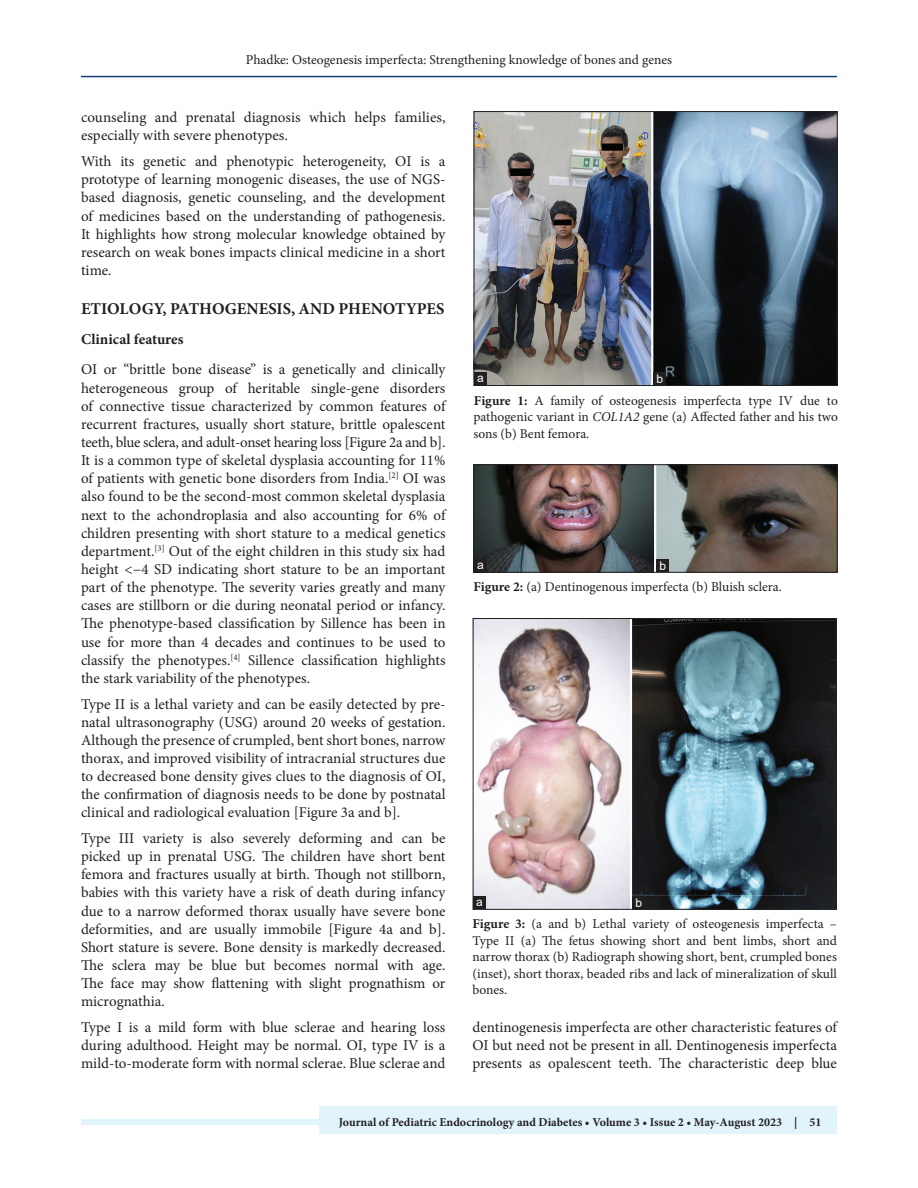
<style>
.page{position:relative;width:918px;height:1188px;background:#fff}
.page>*{position:absolute;margin:0;border:0;box-sizing:border-box;transform-origin:0 0}
.t1{font:700 16.5px "Minion Pro";color:#231f20}
.t2{font:15px/18.1px "Minion Pro";color:#231f20;text-align:justify}
.t3{font:700 15px "Minion Pro";color:#231f20}
.t4{font:13.5px/16.5px "Minion Pro";color:#231f20;text-align:justify}
.t5{font:700 12px "Minion Pro";color:#231f20}
.t6{font:12px "Arial";color:#fff}
.s1{font-weight:700}
.s2{font-style:italic}
</style>
<div class="page">
<hr style="left:81px;top:76px;width:756px;height:1px;background:#164077">
<div style="left:81px;top:1119px;width:756px;height:6px;background:#e1f4fc"></div>
<div style="left:319px;top:1106px;width:518px;height:28px;background:#e1f4fc"></div>
<img style="left:475px;top:620px;width:360px;height:288px">
<div style="left:473px;top:618px;width:364px;height:292px;border:1px solid #231f20"></div>
<div style="left:632px;top:896px;width:13px;height:13px;background:#231f20"></div>
<div style="left:473px;top:896px;width:13px;height:13px;background:#231f20"></div>
<img style="left:476px;top:113px;width:359px;height:271px">
<div style="left:474px;top:111px;width:363px;height:275px;border:1px solid #231f20"></div>
<div style="left:654px;top:372px;width:12px;height:13px;background:#231f20"></div>
<div style="left:474px;top:373px;width:13px;height:12px;background:#231f20"></div>
<img style="left:476px;top:467px;width:359px;height:104px">
<div style="left:474px;top:465px;width:363px;height:108px;border:1px solid #231f20"></div>
<div style="left:656px;top:559px;width:13px;height:13px;background:#231f20"></div>
<div style="left:474px;top:559px;width:13px;height:13px;background:#231f20"></div>
<p class="t4" style="left:246px;top:51px;width:428px">Phadke: Osteogenesis imperfecta: Strengthening knowledge of bones and genes</p>
<p class="t2" style="left:81px;top:108px;width:366px">counseling and prenatal diagnosis which helps families, especially with severe phenotypes.</p>
<p class="t2" style="left:81px;top:152px;width:366px">With its genetic and phenotypic heterogeneity, OI is a prototype of learning monogenic diseases, the use of NGS&shy;based diagnosis, genetic counseling, and the development of medicines based on the understanding of pathogenesis.<br>It highlights how strong molecular knowledge obtained by research on weak bones impacts clinical medicine in a short time.</p>
<p class="t1" style="left:81px;top:297px;width:365px">ETIOLOGY, PATHOGENESIS, AND PHENOTYPES</p>
<p class="t3" style="left:81px;top:329px;width:104px">Clinical features</p>
<p class="t2" style="left:81px;top:361px;width:366px">OI or “brittle bone disease” is a genetically and clinically heterogeneous group of heritable single-gene disorders of connective tissue characterized by common features of recurrent fractures, usually short stature, brittle opalescent teeth, blue sclera, and adult-onset hearing loss [Figure 2a and b].<br>It is a common type of skeletal dysplasia accounting for 11% of patients with genetic bone disorders from India.<sup>[2]</sup> OI was also found to be the second-most common skeletal dysplasia next to the achondroplasia and also accounting for 6% of children presenting with short stature to a medical genetics department.<sup>[3]</sup> Out of the eight children in this study six had height &lt;−4 SD indicating short stature to be an important part of the phenotype. The severity varies greatly and many cases are stillborn or die during neonatal period or infancy.<br>The phenotype-based classification by Sillence has been in use for more than 4 decades and continues to be used to classify the phenotypes.<sup>[4]</sup> Sillence classification highlights the stark variability of the phenotypes.</p>
<p class="t2" style="left:81px;top:695px;width:366px">Type II is a lethal variety and can be easily detected by pre&shy;natal ultrasonography (USG) around 20 weeks of gestation.<br>Although the presence of crumpled, bent short bones, narrow thorax, and improved visibility of intracranial structures due to decreased bone density gives clues to the diagnosis of OI, the confirmation of diagnosis needs to be done by postnatal clinical and radiological evaluation [Figure 3a and b].</p>
<p class="t2" style="left:81px;top:829px;width:366px">Type III variety is also severely deforming and can be picked up in prenatal USG. The children have short bent femora and fractures usually at birth. Though not stillborn, babies with this variety have a risk of death during infancy due to a narrow deformed thorax usually have severe bone deformities, and are usually immobile [Figure 4a and b].<br>Short stature is severe. Bone density is markedly decreased.<br>The sclera may be blue but becomes normal with age.<br>The face may show flattening with slight prognathism or micrognathia.</p>
<p class="t2" style="left:81px;top:1018px;width:366px">Type I is a mild form with blue sclerae and hearing loss during adulthood. Height may be normal. OI, type IV is a mild-to-moderate form with normal sclerae. Blue sclerae and</p>
<p class="t6" style="left:477px;top:370px;width:8px">a</p>
<p class="t6" style="left:657px;top:371px;width:8px">b</p>
<p class="t4" style="left:473px;top:392px;width:366px"><span class="s1">Figure 1:</span> A family of osteogenesis imperfecta type IV due to pathogenic variant in <span class="s2">COL1A2</span> gene (a) Affected father and his two sons (b) Bent femora.</p>
<p class="t6" style="left:477px;top:557px;width:8px">a</p>
<p class="t6" style="left:659px;top:558px;width:8px">b</p>
<p class="t4" style="left:473px;top:579px;width:310px"><span class="s1">Figure 2:</span> (a) Dentinogenous imperfecta (b) Bluish sclera.</p>
<p class="t6" style="left:476px;top:894px;width:8px">a</p>
<p class="t6" style="left:635px;top:895px;width:8px">b</p>
<p class="t4" style="left:472px;top:916px;width:366px"><span class="s1">Figure 3:</span> (a and b) Lethal variety of osteogenesis imperfecta – Type II (a) The fetus showing short and bent limbs, short and narrow thorax (b) Radiograph showing short, bent, crumpled bones (inset), short thorax, beaded ribs and lack of mineralization of skull bones.</p>
<p class="t2" style="left:472px;top:1019px;width:366px">dentinogenesis imperfecta are other characteristic features of OI but need not be present in all. Dentinogenesis imperfecta presents as opalescent teeth. The characteristic deep blue</p>
<p class="t5" style="left:339px;top:1113px;width:484px">Journal of Pediatric Endocrinology and Diabetes • Volume 3 • Issue 2 • May-August 2023 | 51</p>
</div>
